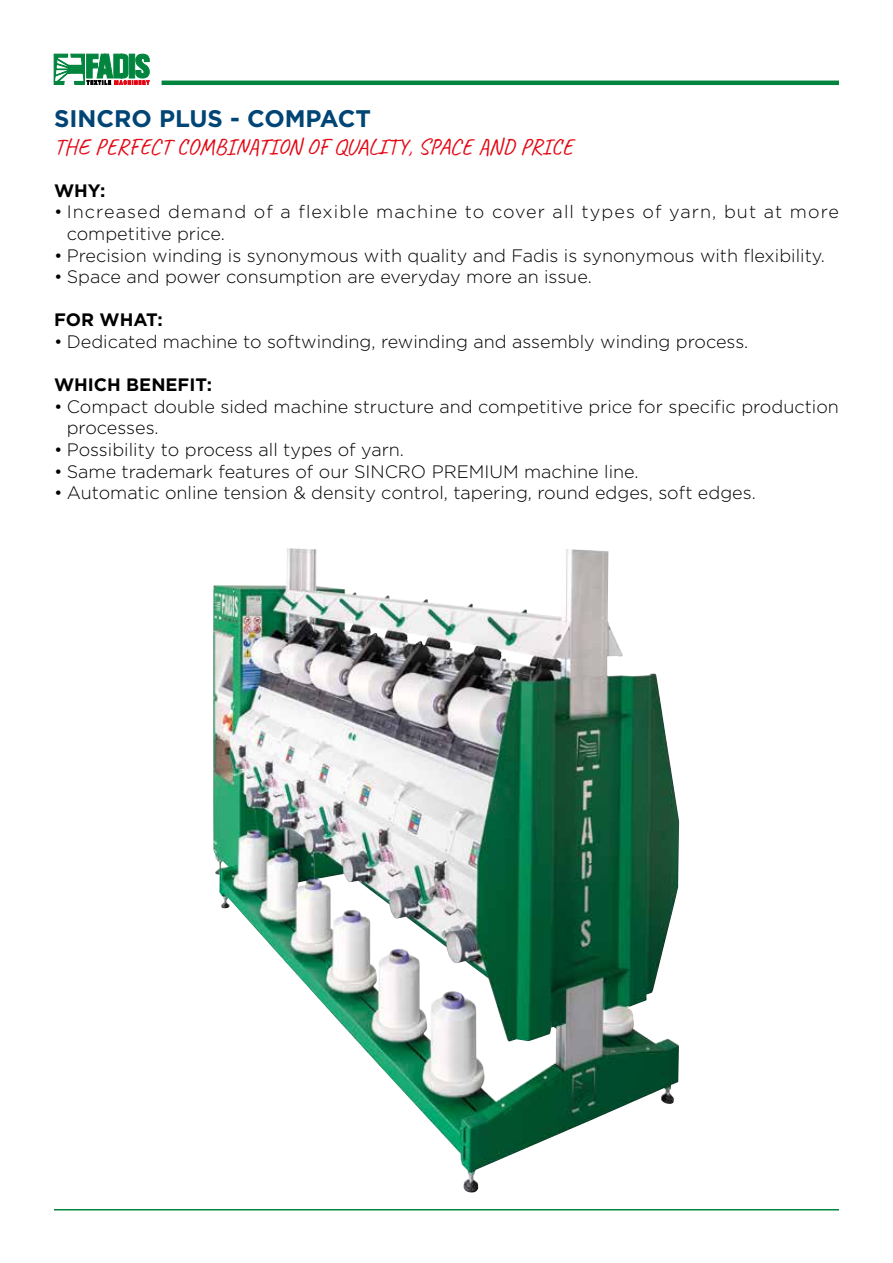
<style>
.page{position:relative;width:893px;height:1263px;background:#fff}
.page>*{position:absolute;margin:0;border:0;box-sizing:border-box;transform-origin:0 0}
.t1{font:700 24px "Gotham";color:#004575}
.t2{font:22.5px "Caveat";color:#e30613}
.t3{font:300 18px/21.6px "Gotham";color:#000}
.t4{font:300 18px/21.6px "Gotham";letter-spacing:.06em;color:#000}
.t5{font:700 18px "Gotham";color:#000}
</style>
<div class="page">
<svg style="left:54px;top:54px;width:96px;height:31px"></svg>
<hr style="left:54px;top:1209px;width:785px;height:1px;background:#00843e">
<img style="left:213px;top:548px;width:466px;height:645px">
<hr style="left:162px;top:81px;width:677px;height:4px;background:#00843e">
<h1 class="t1" style="left:54px;top:104px;width:319px">SINCRO PLUS - COMPACT</h1>
<p class="t2" style="left:54px;top:132px;width:521px">THE PERFECT COMBINATION OF QUALITY, SPACE AND PRICE</p>
<p class="t5" style="left:54px;top:180px;width:53px">WHY:</p>
<p class="t4" style="left:67px;top:201px;width:774px;text-indent:-13px">• Increased demand of a flexible machine to cover all types of yarn, but at more competitive price.</p>
<p class="t3" style="left:54px;top:244px;width:772px">• Precision winding is synonymous with quality and Fadis is synonymous with flexibility.</p>
<p class="t3" style="left:54px;top:266px;width:539px">• Space and power consumption are everyday more an issue.</p>
<p class="t5" style="left:54px;top:310px;width:110px">FOR WHAT:</p>
<p class="t3" style="left:54px;top:331px;width:696px">• Dedicated machine to softwinding, rewinding and assembly winding process.</p>
<p class="t5" style="left:54px;top:374px;width:160px">WHICH BENEFIT:</p>
<p class="t3" style="left:67px;top:395px;width:774px;text-indent:-13px">• Compact double sided machine structure and competitive price for specific production processes.</p>
<p class="t3" style="left:54px;top:439px;width:352px">• Possibility to process all types of yarn.</p>
<p class="t3" style="left:54px;top:460px;width:586px">• Same trademark features of our SINCRO PREMIUM machine line.</p>
<p class="t3" style="left:54px;top:482px;width:703px">• Automatic online tension &amp; density control, tapering, round edges, soft edges.</p>
</div>
